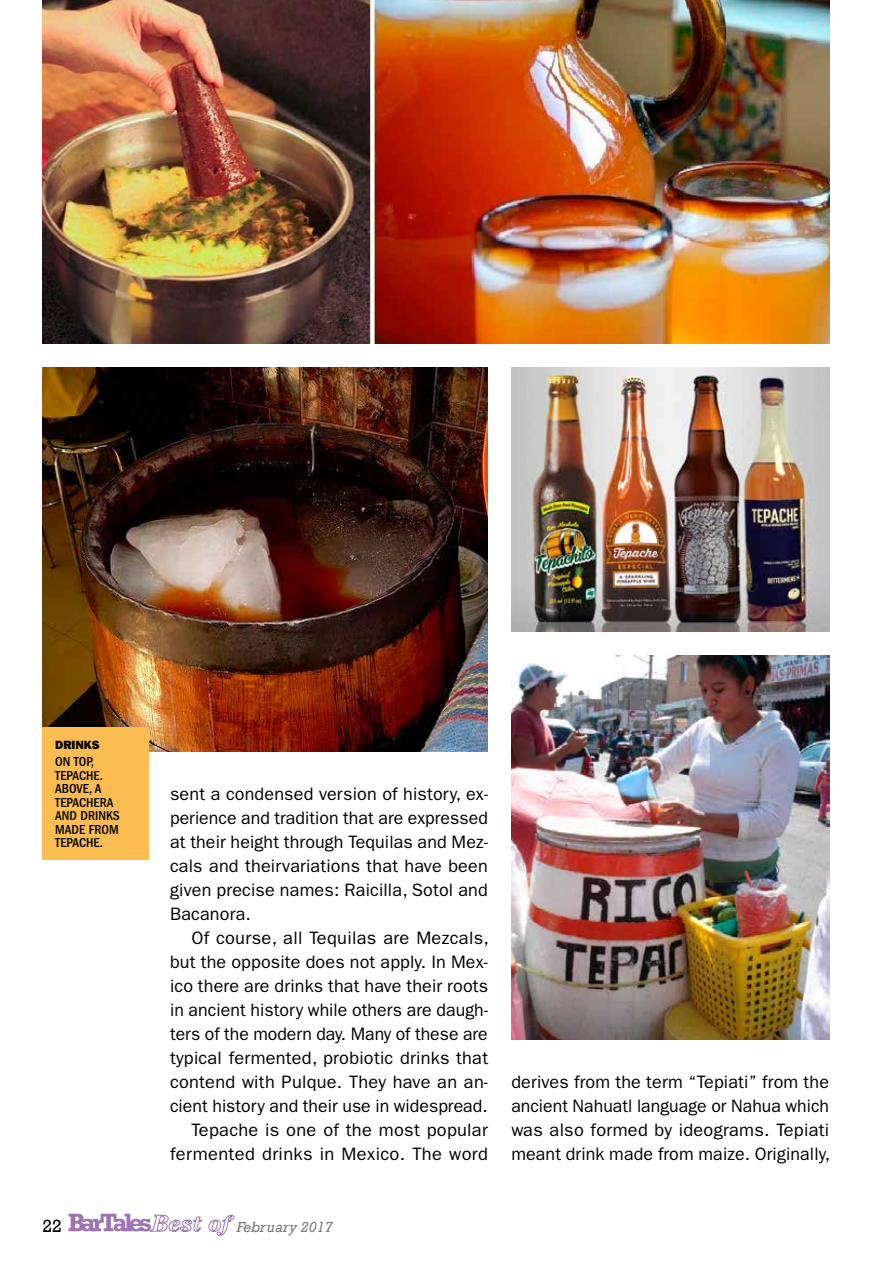
<style>
.page{position:relative;width:893px;height:1263px;background:#fff}
.page>*{position:absolute;margin:0;border:0;box-sizing:border-box;transform-origin:0 0}
.t1{font:18px/24px "ITC Franklin Gothic Std";letter-spacing:.01em;color:#000;text-align:justify}
.t2{font:18px "Rockwell";color:#000}
.t3{font:italic 15px "Rockwell";color:#7c7b7b}
.t4{font:500 condensed 13.5px/13.5px "ITC Franklin Gothic Std";color:#000}
.t5{font:12px "ITC Franklin Gothic Std Hvy";color:#000}
</style>
<div class="page">
<svg style="left:68px;top:1214px;width:167px;height:22px"></svg>
<img style="left:43px;top:0;width:786px;height:344px">
<img style="left:43px;top:368px;width:445px;height:384px">
<img style="left:511px;top:368px;width:318px;height:264px">
<div style="left:43px;top:728px;width:106px;height:132px;background:#fbbd51"></div>
<img style="left:511px;top:656px;width:318px;height:384px">
<p class="t5" style="left:55px;top:737px;width:46px">DRINKS</p>
<p class="t4" style="left:55px;top:755px;width:66px">ON TOP,<br>TEPACHE.<br>ABOVE, A<br>TEPACHERA<br>AND DRINKS<br>MADE FROM<br>TEPACHE.</p>
<p class="t1" style="left:170px;top:782px;width:319px">sent a condensed version of history, ex&shy;perience and tradition that are expressed at their height through Tequilas and Mez&shy;cals and theirvariations that have been given precise names: Raicilla, Sotol and Bacanora.</p>
<p class="t1" style="left:170px;top:926px;width:320px;text-align:right">Of course, all Tequilas are Mezcals, but the opposite does not apply. In Mex&shy;ico there are drinks that have their roots in ancient history while others are daugh&shy;ters of the modern day. Many of these are typical fermented, probiotic drinks that contend with Pulque. They have an an&shy;cient history and their use in widespread.<br>Tepache is one of the most popular fermented drinks in Mexico. The word</p>
<p class="t2" style="left:43px;top:1215px;width:21px">22</p>
<p class="t3" style="left:237px;top:1218px;width:98px">February 2017</p>
<p class="t1" style="left:511px;top:1070px;width:320px">derives from the term “Tepiati” from the ancient Nahuatl language or Nahua which was also formed by ideograms. Tepiati meant drink made from maize. Originally,</p>
</div>
